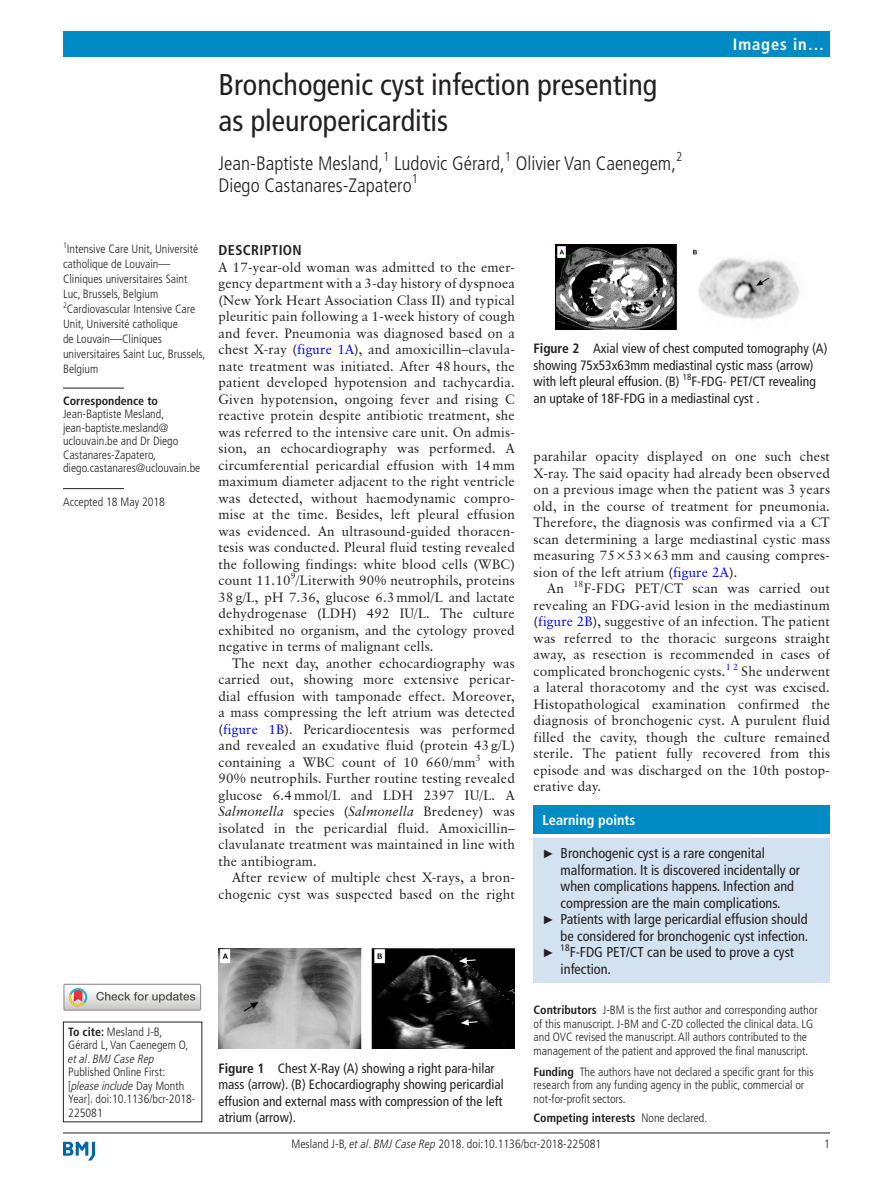
<style>
.page{position:relative;width:893px;height:1191px;background:#fff}
.page>*{position:absolute;margin:0;border:0;box-sizing:border-box;transform-origin:0 0}
.t1{font:condensed 30px/36px "Frutiger LT Pro";color:#231f20}
.t2{font:300 condensed 19.5px/22.5px "Frutiger LT Pro";color:#231f20}
.t3{font:700 condensed 16.5px "Frutiger LT Std";letter-spacing:.055em;color:#fff}
.t4{font:condensed 14.25px/16.5px "Frutiger LT Pro";color:#231f20}
.t5{font:700 condensed 14.25px "Frutiger LT Pro";color:#fff}
.t6{font:700 condensed 14.25px "Frutiger LT Pro";letter-spacing:.025em;color:#231f20}
.t7{font:13.5px/16.5px "Classical Garamond BT";letter-spacing:.015em;color:#231f20;text-align:justify}
.t8{font:condensed 13.5px/16.5px "Frutiger LT Pro";color:#231f20}
.t9{font:300 condensed 12.9px "Frutiger LT Pro";color:#231f20}
.t10{font:300 condensed 12px/13.5px "Frutiger LT Pro";color:#231f20}
.t11{font:700 condensed 12px "Frutiger LT Pro";color:#231f20}
.t12{font:12px "Arial";color:#231f20}
.s1{font-weight:700}
.s2{font-style:italic}
.s3{color:#00f}
.s4{font-family:"Arial";font-stretch:normal;font-size:12px}
.s5{font-weight:300}
</style>
<div class="page">
<hr style="left:63px;top:1132px;width:767px;height:1px;background:#231f20">
<svg style="left:63px;top:1141px;width:32px;height:19px"></svg>
<div style="left:63px;top:31px;width:767px;height:25px;background:#008bc5"></div>
<hr style="left:63px;top:388px;width:61px;height:1px;background:#231f20">
<hr style="left:63px;top:488px;width:61px;height:1px;background:#231f20">
<div style="left:63px;top:983px;width:138px;height:27px;border:1px solid #969090"></div>
<svg style="left:64px;top:984px;width:137px;height:26px"></svg>
<div style="left:534px;top:805px;width:296px;height:29px;background:#008bc5"></div>
<div style="left:534px;top:838px;width:296px;height:144px;background:#d2e2f0"></div>
<img style="left:219px;top:948px;width:296px;height:100px">
<img style="left:556px;top:244px;width:243px;height:85px">
<h1 class="t1" style="left:219px;top:66px;width:440px">Bronchogenic cyst infection presenting as pleuropericarditis</h1>
<h2 class="t2" style="left:219px;top:152px;width:465px">Jean-Baptiste Mesland,<sup>1</sup> Ludovic Gérard,<sup>1</sup> Olivier Van Caenegem,<sup>2<br></sup>Diego Castanares-Zapatero</h2>
<p class="t9" style="left:412px;top:171px;width:8px">1</p>
<p class="t3" style="left:733px;top:34px;width:93px">Images in…</p>
<p class="t10" style="left:63px;top:242px;width:144px;line-height:15px"><sup>1</sup>Intensive Care Unit, Université catholique de Louvain—<br>Cliniques universitaires Saint<br>Luc, Brussels, Belgium<br><sup>2</sup>Cardiovascular Intensive Care<br>Unit, Université catholique<br>de Louvain—Cliniques universitaires Saint Luc, Brussels,<br>Belgium</p>
<p class="t11" style="left:63px;top:394px;width:97px">Correspondence to</p>
<p class="t10" style="left:63px;top:408px;width:139px">Jean-Baptiste Mesland, jean-baptiste.mesland@ uclouvain.be and Dr Diego<br>Castanares-Zapatero, diego.castanares@uclouvain.be</p>
<p class="t10" style="left:63px;top:495px;width:104px">Accepted 18 May 2018</p>
<p class="t10" style="left:68px;top:1025px;width:129px"><span class="s1">To cite:</span> Mesland J-B,<br>Gérard L, Van Caenegem O, <span class="s2">et al</span>. <span class="s2">BMJ Case Rep<br></span>Published Online First: [<span class="s2">please include</span> Day Month<br>Year]. doi:10.1136/bcr-2018-<br>225081</p>
<p class="t6" style="left:219px;top:242px;width:85px">Description</p>
<p class="t7" style="left:218px;top:258px;width:298px">A 17-year-old woman was admitted to the emer&shy;gency department with a 3-day history of dyspnoea (New York Heart Association Class II) and typical pleuritic pain following a 1-week history of cough and fever. Pneumonia was diagnosed based on a chest X-ray (<span class="s3">figure 1A</span>), and amoxicillin–clavula&shy;nate treatment was initiated. After 48 hours, the patient developed hypotension and tachycardia.<br>Given hypotension, ongoing fever and rising C reactive protein despite antibiotic treatment, she was referred to the intensive care unit. On admis&shy;sion, an echocardiography was performed. A circumferential pericardial effusion with 14 mm maximum diameter adjacent to the right ventricle was detected, without haemodynamic compro&shy;mise at the time. Besides, left pleural effusion was evidenced. An ultrasound-guided thoracen&shy;tesis was conducted. Pleural fluid testing revealed the following findings: white blood cells (WBC) count 11.10<sup>9</sup>/Literwith 90% neutrophils, proteins 38 g/L, pH 7.36, glucose 6.3 mmol/L and lactate dehydrogenase (LDH) 492 IU/L. The culture exhibited no organism, and the cytology proved negative in terms of malignant cells.</p>
<p class="t7" style="left:218px;top:654px;width:298px;text-indent:14px">The next day, another echocardiography was carried out, showing more extensive pericar&shy;dial effusion with tamponade effect. Moreover, a mass compressing the left atrium was detected (<span class="s3">figure 1B</span>). Pericardiocentesis was performed and revealed an exudative fluid (protein 43 g/L) containing a WBC count of 10 660/mm<sup>3</sup> with 90% neutrophils. Further routine testing revealed glucose 6.4 mmol/L and LDH 2397 IU/L. A <span class="s2">Salmonella</span> species (<span class="s2">Salmonella</span> Bredeney) was isolated in the pericardial fluid. Amoxicillin– clavulanate treatment was maintained in line with the antibiogram.</p>
<p class="t7" style="left:219px;top:869px;width:298px;text-align:right">After review of multiple chest X-rays, a bron&shy;chogenic cyst was suspected based on the right</p>
<p class="t8" style="left:219px;top:1059px;width:287px"><span class="s1">Figure 1</span> Chest X-Ray (A) showing a right para-hilar mass (arrow). (B) Echocardiography showing pericardial effusion and external mass with compression of the left atrium (arrow).</p>
<p class="t8" style="left:534px;top:341px;width:295px"><span class="s1">Figure 2</span> Axial view of chest computed tomography (A) showing 75x53x63mm mediastinal cystic mass (arrow) with left pleural effusion. (B) <sup>18</sup>F-FDG- PET/CT revealing an uptake of 18F-FDG in a mediastinal cyst .</p>
<p class="t7" style="left:534px;top:448px;width:298px">parahilar opacity displayed on one such chest X-ray. The said opacity had already been observed on a previous image when the patient was 3 years old, in the course of treatment for pneumonia.<br>Therefore, the diagnosis was confirmed via a CT scan determining a large mediastinal cystic mass measuring 75×53×63 mm and causing compres&shy;sion of the left atrium (<span class="s3">figure 2A</span>).</p>
<p class="t7" style="left:534px;top:580px;width:298px;text-indent:14px">An <sup>18</sup>F-FDG PET/CT scan was carried out revealing an FDG-avid lesion in the mediastinum (<span class="s3">figure 2B</span>), suggestive of an infection. The patient was referred to the thoracic surgeons straight away, as resection is recommended in cases of complicated bronchogenic cysts.<sup>1</sup> <sup>2</sup> She underwent a lateral thoracotomy and the cyst was excised.<br>Histopathological examination confirmed the diagnosis of bronchogenic cyst. A purulent fluid filled the cavity, though the culture remained sterile. The patient fully recovered from this episode and was discharged on the 10th postop&shy;erative day.</p>
<p class="t5" style="left:543px;top:812px;width:94px">Learning points</p>
<p class="t4" style="left:543px;top:845px;width:224px"><span class="s4">►</span> Bronchogenic cyst is a rare congenital</p>
<p class="t4" style="left:561px;top:861px;width:241px">malformation. It is discovered incidentally or</p>
<p class="t4" style="left:561px;top:878px;width:235px">when complications happens. Infection and</p>
<p class="t4" style="left:561px;top:894px;width:222px">compression are the main complications.</p>
<p class="t4" style="left:543px;top:911px;width:266px"><span class="s4">►</span> Patients with large pericardial effusion should</p>
<p class="t4" style="left:561px;top:927px;width:249px">be considered for bronchogenic cyst infection.</p>
<p class="t12" style="left:543px;top:945px;width:13px">►</p>
<p class="t4" style="left:561px;top:944px;width:235px"><sup>18</sup>F-FDG PET/CT can be used to prove a cyst infection.</p>
<p class="t10" style="left:534px;top:1003px;width:286px"><span class="s1">Contributors</span> J-BM is the first author and corresponding author of this manuscript. J-BM and C-ZD collected the clinical data. LG and OVC revised the manuscript. All authors contributed to the management of the patient and approved the final manuscript.</p>
<p class="t10" style="left:534px;top:1064px;width:282px"><span class="s1">Funding</span> The authors have not declared a specific grant for this research from any funding agency in the public, commercial or not-for-profit sectors.</p>
<p class="t11" style="left:534px;top:1110px;width:175px">Competing interests <span class="s5">None declared.</span></p>
<p class="t10" style="left:292px;top:1136px;width:311px">Mesland J-B, <span class="s2">et al</span>. <span class="s2">BMJ Case Rep</span> 2018. doi:10.1136/bcr-2018-225081</p>
<p class="t10" style="left:824px;top:1136px;width:7px">1</p>
</div>
